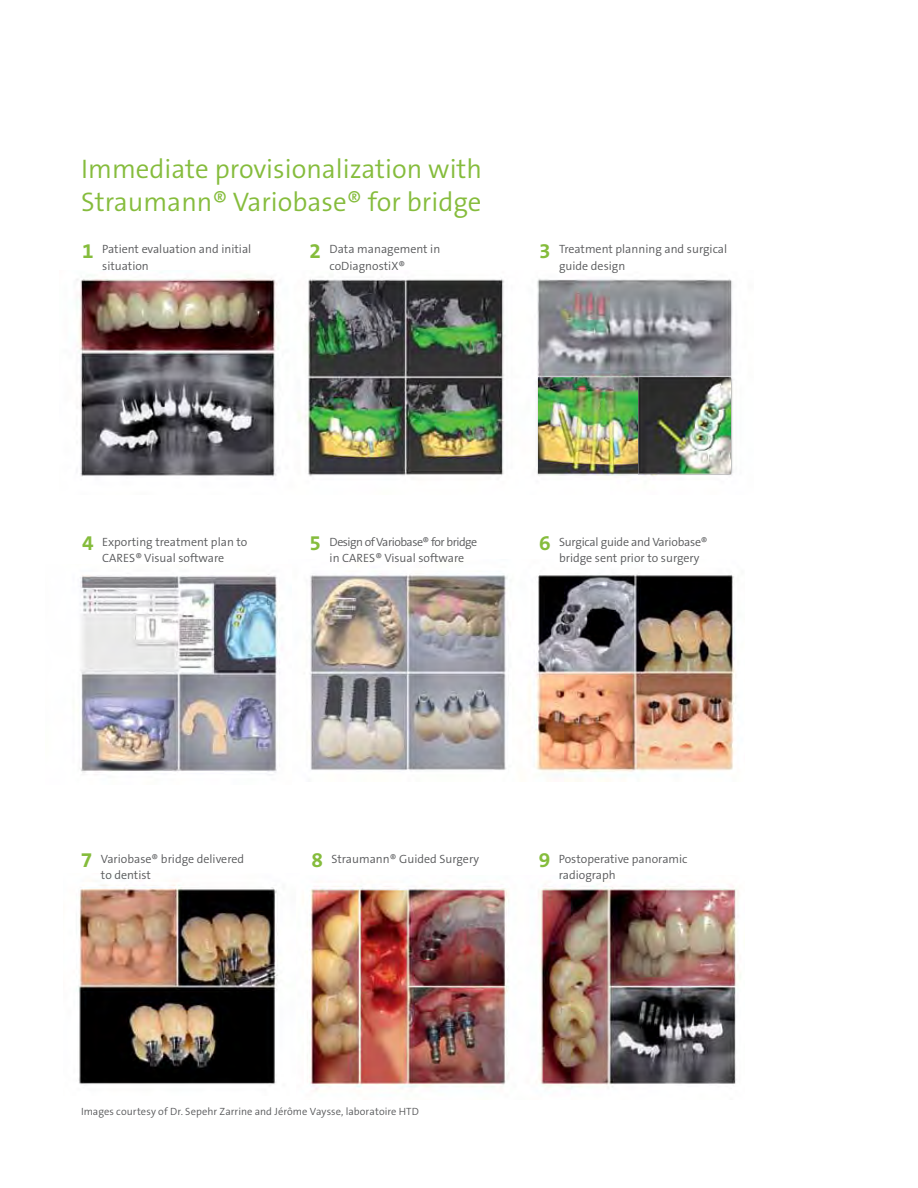
<style>
.page{position:relative;width:918px;height:1188px;background:#fff}
.page>*{position:absolute;margin:0;border:0;box-sizing:border-box;transform-origin:0 0}
.t1{font:300 27px/32.4px "The Sans B W4";color:#85bc3c}
.t2{font:12px/16.5px "The Sans LP4 Se Lig";color:#58595b}
.t3{font:12px/16.5px "The Sans LP4 Se Lig";letter-spacing:-.02em;color:#58595b}
.t4{font:12px/16.5px "The Sans LP4 Se Lig";letter-spacing:-.04em;color:#58595b;text-align:center}
.t5{font:10.5px "The Sans LP4 Se Lig";letter-spacing:.01em;color:#58595b}
.s1{font-family:"The Sans B W7";font-weight:700;font-size:21px;color:#85bc3c}
</style>
<div class="page">
<img style="left:76px;top:272px;width:657px;height:205px">
<img style="left:310px;top:574px;width:426px;height:207px">
<img style="left:76px;top:884px;width:202px;height:200px">
<img style="left:306px;top:884px;width:435px;height:207px">
<img style="left:80px;top:574px;width:202px;height:201px">
<img style="left:636px;top:377px;width:94px;height:97px">
<img style="left:538px;top:378px;width:99px;height:98px">
<h1 class="t1" style="left:81px;top:153px;width:402px">Immediate provisionalization with<br>Straumann® Variobase® for bridge</h1>
<p class="t2" style="left:102px;top:241px;width:151px;text-indent:-20px"><span class="s1">1</span> Patient evaluation and initial situation</p>
<p class="t2" style="left:330px;top:241px;width:112px;text-indent:-20px"><span class="s1">2</span> Data management in coDiagnostiX®</p>
<p class="t2" style="left:559px;top:241px;width:170px;text-indent:-20px"><span class="s1">3</span> Treatment planning and surgical guide design</p>
<p class="t2" style="left:82px;top:534px;width:167px;text-align:center"><span class="s1">4</span> Exporting treatment plan to<br>CARES® Visual software</p>
<p class="t4" style="left:310px;top:534px;width:169px"><span class="s1">5</span> Design of Variobase® for bridge in CARES® Visual software</p>
<p class="t3" style="left:559px;top:534px;width:150px;text-indent:-20px"><span class="s1">6</span> Surgical guide and Variobase® bridge sent prior to surgery</p>
<p class="t2" style="left:101px;top:851px;width:145px;text-indent:-20px"><span class="s1">7</span> Variobase® bridge delivered to dentist</p>
<p class="t2" style="left:311px;top:850px;width:169px"><span class="s1">8</span> Straumann® Guided Surgery</p>
<p class="t2" style="left:559px;top:850px;width:130px;text-indent:-20px"><span class="s1">9</span> Postoperative panoramic radiograph</p>
<p class="t5" style="left:81px;top:1104px;width:340px">Images courtesy of Dr. Sepehr Zarrine and Jérôme Vaysse, laboratoire HTD</p>
</div>
